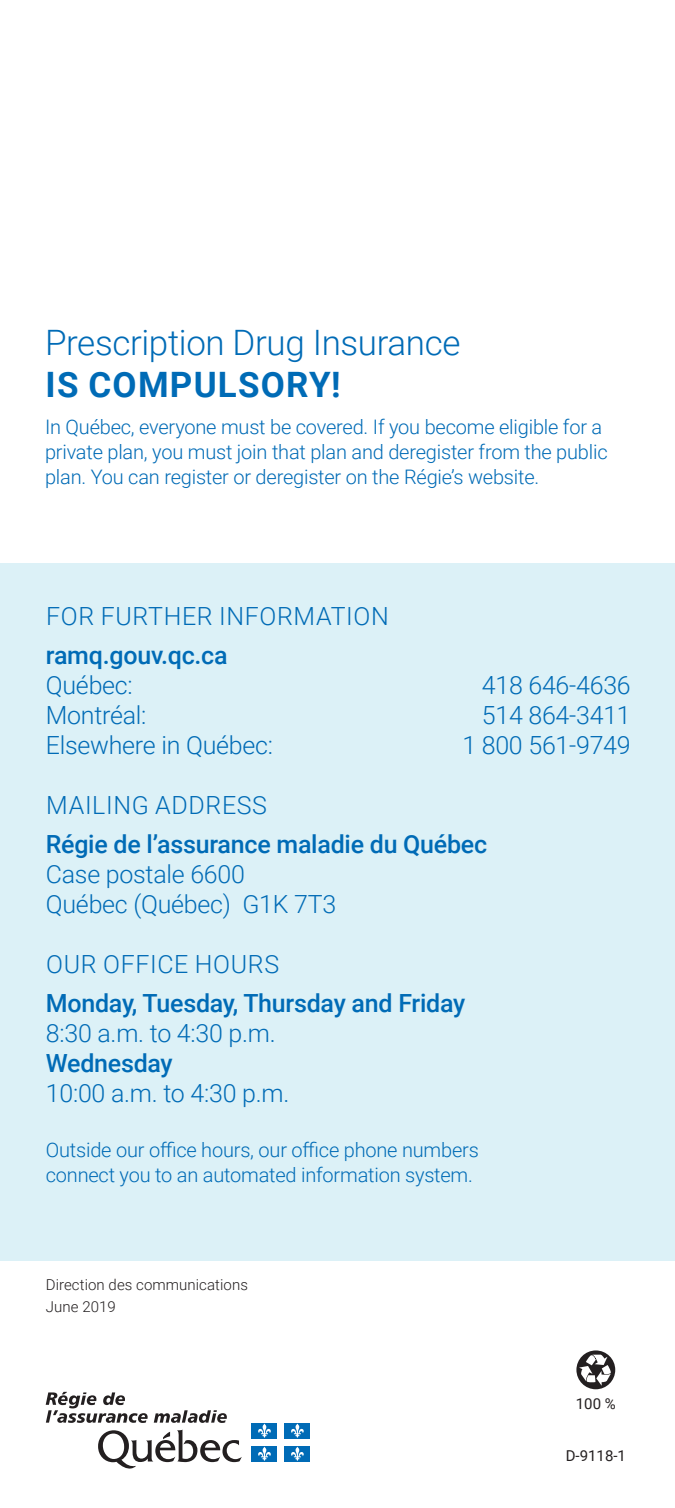
<style>
.page{position:relative;width:675px;height:1508px;background:#fff}
.page>*{position:absolute;margin:0;border:0;box-sizing:border-box;transform-origin:0 0}
.t1{font:300 35px/42.5px "Roboto";letter-spacing:-.01em;color:#006bb6}
.coordonnée{font:500 25px/30px "Roboto";letter-spacing:-.01em;color:#006bb6}
.Coordonnées_tab_droi{font:300 25px "Roboto";letter-spacing:-.01em;color:#006bb6}
.coordonnée-2{font:300 25px/30px "Roboto";letter-spacing:-.01em;color:#006bb6}
.coordonnee_CAP{font:300 25px "Roboto";letter-spacing:.025em;color:#006bb6}
.texte_bleu{font:300 20px/25px "Roboto";letter-spacing:-.01em;color:#006bb6}
.Texte_8_pts{font:300 20px/25px "Roboto";letter-spacing:-.01em;color:#006bb6}
.no{font:300 15px "Roboto";letter-spacing:.005em;color:#231f20}
.no-2{font:15px "Roboto";color:#231f20}
.s1{font-weight:700}
.s2{font-weight:300}
</style>
<div class="page">
<div style="left:0;top:562px;width:675px;height:698px;background:#dcf1f7"></div>
<svg style="left:98px;top:1429px;width:144px;height:40px"></svg>
<svg style="left:46px;top:1391px;width:102px;height:31px"></svg>
<svg style="left:154px;top:1410px;width:73px;height:12px"></svg>
<div style="left:252px;top:1422px;width:25px;height:16px;background:#006bb6"></div>
<svg style="left:258px;top:1423px;width:13px;height:14px"></svg>
<div style="left:285px;top:1422px;width:25px;height:16px;background:#006bb6"></div>
<svg style="left:291px;top:1423px;width:13px;height:14px"></svg>
<div style="left:252px;top:1445px;width:25px;height:16px;background:#006bb6"></div>
<svg style="left:258px;top:1446px;width:13px;height:14px"></svg>
<div style="left:285px;top:1445px;width:25px;height:16px;background:#006bb6"></div>
<svg style="left:291px;top:1446px;width:13px;height:14px"></svg>
<svg style="left:576px;top:1350px;width:39px;height:39px"></svg>
<svg style="left:579px;top:1354px;width:32px;height:31px"></svg>
<h1 class="t1" style="left:45px;top:320px;width:417px">Prescription Drug Insurance<br><span class="s1">IS COMPULSORY!</span></h1>
<p class="texte_bleu" style="left:45px;top:413px;width:564px">In Québec, everyone must be covered. If you become eligible for a private plan, you must join that plan and deregister from the public plan. You can register or deregister on the Régie’s website.</p>
<p class="coordonnee_CAP" style="left:46px;top:598px;width:344px">FOR FURTHER INFORMATION</p>
<p class="coordonnée" style="left:46px;top:639px;width:183px">ramq.gouv.qc.ca</p>
<p class="Coordonnées_tab_droi" style="left:46px;top:667px;width:88px">Québec:</p>
<p class="Coordonnées_tab_droi" style="left:482px;top:667px;width:150px">418 646-4636</p>
<p class="Coordonnées_tab_droi" style="left:46px;top:697px;width:102px">Montréal:</p>
<p class="Coordonnées_tab_droi" style="left:482px;top:697px;width:150px">514 864-3411</p>
<p class="Coordonnées_tab_droi" style="left:46px;top:727px;width:229px">Elsewhere in Québec:</p>
<p class="Coordonnées_tab_droi" style="left:462px;top:727px;width:170px">1 800 561-9749</p>
<p class="coordonnee_CAP" style="left:46px;top:787px;width:222px">MAILING ADDRESS</p>
<p class="coordonnée" style="left:46px;top:828px;width:443px">Régie de l’assurance maladie du Québec</p>
<p class="coordonnée-2" style="left:46px;top:858px;width:292px">Case postale 6600<br>Québec (Québec) G1K 7T3</p>
<p class="coordonnee_CAP" style="left:46px;top:946px;width:234px">OUR OFFICE HOURS</p>
<p class="coordonnée" style="left:46px;top:987px;width:421px">Monday, Tuesday, Thursday and Friday<br><span class="s2">8:30 a.m. to 4:30 p.m.</span></p>
<p class="coordonnée" style="left:46px;top:1047px;width:128px">Wednesday</p>
<p class="coordonnée-2" style="left:46px;top:1077px;width:245px">10:00 a.m. to 4:30 p.m.</p>
<p class="Texte_8_pts" style="left:46px;top:1136px;width:434px">Outside our office hours, our office phone numbers connect you to an automated information system.</p>
<p class="no" style="left:46px;top:1274px;width:204px">Direction des communications</p>
<p class="no" style="left:46px;top:1296px;width:71px">June 2019</p>
<p class="no-2" style="left:576px;top:1393px;width:41px">100 %</p>
<p class="no-2" style="left:566px;top:1445px;width:62px">D-9118-1</p>
</div>
